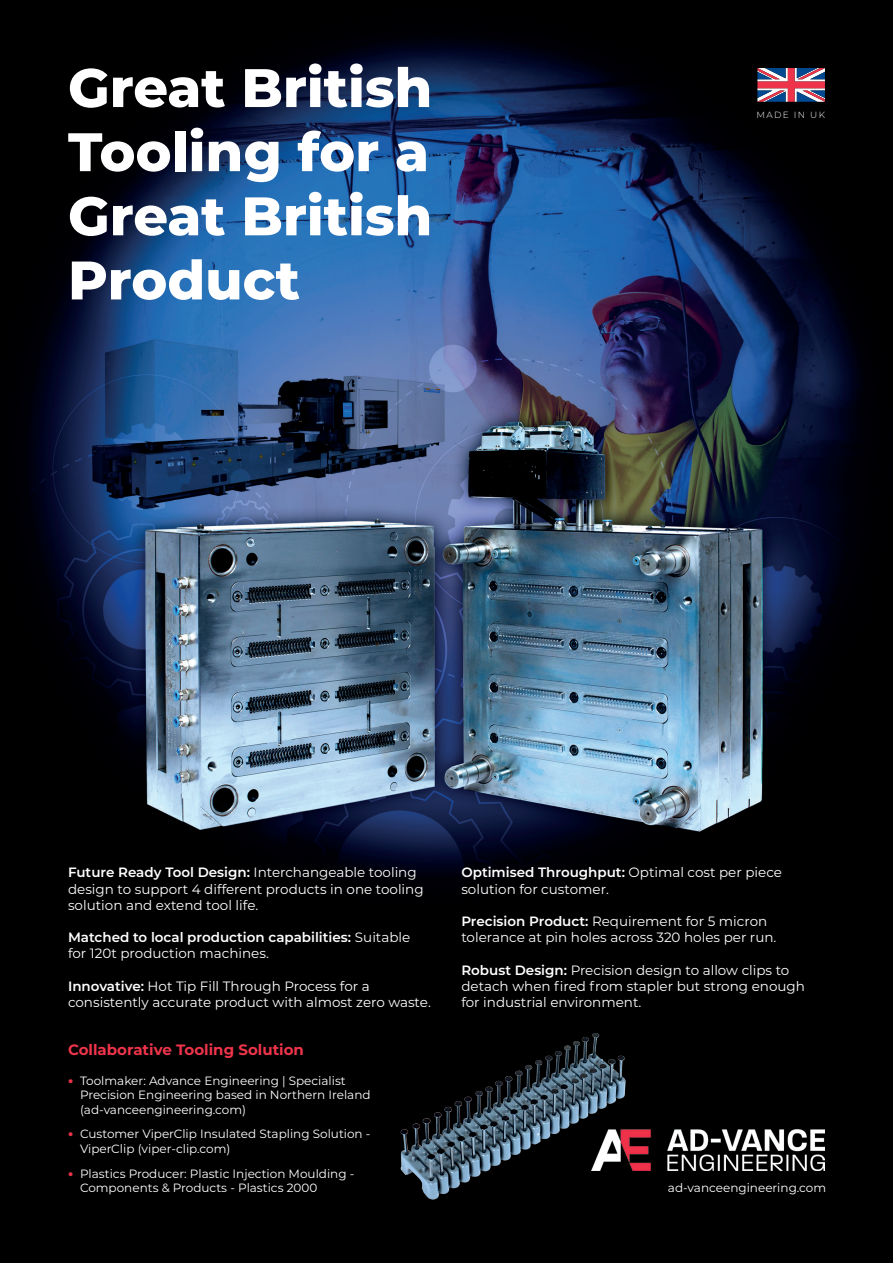
<style>
.page{position:relative;width:893px;height:1263px;background:#fff}
.page>*{position:absolute;margin:0;border:0;box-sizing:border-box;transform-origin:0 0}
.t1{font:800 54.15px/64.2px "Montserrat";color:#fff;text-align:justify}
.t2{font:700 15px "Montserrat";color:#ee344a}
.t3{font:13.5px/16.2px "Montserrat";color:#fff}
.t4{font:600 13.5px/16.2px "Montserrat";color:#fff}
.t5{font:12px/14.4px "Montserrat";color:#fff}
.t6{font:300 9px "Montserrat";letter-spacing:.15em;color:#fff}
.s1{font-weight:600}
.s2{font-weight:400}
.s3{font-weight:800;font-size:13.5px;color:#ee344a}
</style>
<div class="page">
<img style="left:0;top:0;width:893px;height:1263px">
<svg style="left:757px;top:68px;width:68px;height:34px"></svg>
<img style="left:679px;top:1129px;width:146px;height:41px">
<img style="left:374px;top:1024px;width:305px;height:194px">
<p class="t1" style="left:68px;top:53px;width:366px">Great British Tooling for a Great British Product</p>
<p class="t6" style="left:756px;top:109px;width:70px">MADE IN UK</p>
<p class="t3" style="left:68px;top:864px;width:357px"><span class="s1">Future Ready Tool Design:</span> Interchangeable tooling design to support 4 different products in one tooling solution and extend tool life.</p>
<p class="t4" style="left:68px;top:929px;width:344px">Matched to local production capabilities: <span class="s2">Suitable for 120t production machines.</span></p>
<p class="t3" style="left:68px;top:977px;width:364px"><span class="s1">Innovative:</span> Hot Tip Fill Through Process for a consistently accurate product with almost zero waste.</p>
<p class="t2" style="left:68px;top:1039px;width:237px">Collaborative Tooling Solution</p>
<p class="t3" style="left:461px;top:864px;width:322px"><span class="s1">Optimised Throughput:</span> Optimal cost per piece solution for customer.</p>
<p class="t3" style="left:461px;top:913px;width:317px"><span class="s1">Precision Product:</span> Requirement for 5 micron tolerance at pin holes across 320 holes per run.</p>
<p class="t3" style="left:461px;top:961px;width:345px"><span class="s1">Robust Design:</span> Precision design to allow clips to detach when fired from stapler but strong enough for industrial environment.</p>
<p class="t5" style="left:80px;top:1073px;width:292px;text-indent:-12px"><span class="s3">•</span> Toolmaker: Advance Engineering | Specialist<br>Precision Engineering based in Northern Ireland</p>
<p class="t5" style="left:80px;top:1102px;width:168px">(ad-vanceengineering.com)</p>
<p class="t5" style="left:68px;top:1126px;width:304px"><span class="s3">•</span> Customer ViperClip Insulated Stapling Solution -</p>
<p class="t5" style="left:80px;top:1141px;width:152px">ViperClip (viper-clip.com)</p>
<p class="t5" style="left:68px;top:1166px;width:288px"><span class="s3">•</span> Plastics Producer: Plastic Injection Moulding -</p>
<p class="t5" style="left:80px;top:1180px;width:239px">Components &amp; Products - Plastics 2000</p>
<p class="t5" style="left:668px;top:1180px;width:160px">ad-vanceengineering.com</p>
</div>
